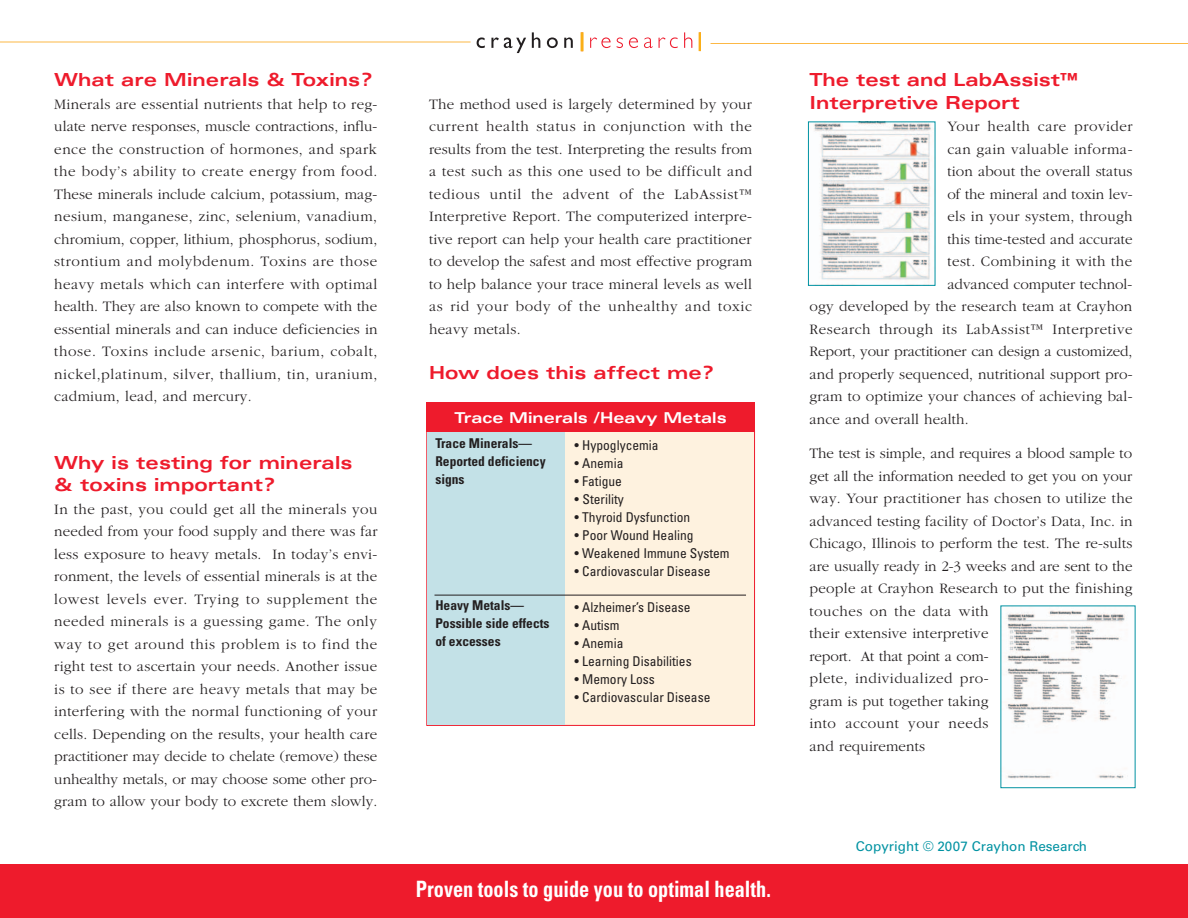
<style>
.page{position:relative;width:1188px;height:918px;background:#fff}
.page>*{position:absolute;margin:0;border:0;box-sizing:border-box;transform-origin:0 0}
.t1{font:700 condensed 22.5px "Univers";color:#fff;scale:.9 1}
.t2{font:700 expanded 18px/22.5px "Univers";letter-spacing:.005em;color:#ee1b2c}
.t3{font:300 15px/22.5px "Garamond";letter-spacing:.01em;color:#231f20;text-align:justify}
.t4{font:300 15px "Garamond";letter-spacing:.035em;color:#231f20}
.t5{font:700 expanded 15px "Univers";color:#fff}
.t6{font:condensed 13.5px "Univers";color:#231f20}
.t7{font:700 condensed 13.5px/18px "Univers";color:#231f20}
.t8{font:13.5px "Univers";color:#0092a2}
</style>
<div class="page">
<div style="left:0;top:864px;width:1188px;height:54px;background:#ee1b2c"></div>
<hr style="left:711px;top:43px;width:477px;height:1px;background:#fcb845">
<hr style="left:0;top:42px;width:471px;height:1px;background:#fcb845">
<svg style="left:477px;top:37px;width:8px;height:11px"></svg>
<svg style="left:491px;top:37px;width:35px;height:16px"></svg>
<svg style="left:532px;top:32px;width:8px;height:16px"></svg>
<svg style="left:547px;top:37px;width:11px;height:11px"></svg>
<svg style="left:564px;top:37px;width:9px;height:11px"></svg>
<svg style="left:590px;top:37px;width:21px;height:11px"></svg>
<svg style="left:617px;top:37px;width:6px;height:11px"></svg>
<svg style="left:629px;top:37px;width:9px;height:11px"></svg>
<svg style="left:644px;top:37px;width:9px;height:11px"></svg>
<svg style="left:659px;top:37px;width:19px;height:11px"></svg>
<svg style="left:684px;top:32px;width:8px;height:16px"></svg>
<svg style="left:582px;top:32px;width:1px;height:19px"></svg>
<svg style="left:700px;top:32px;width:1px;height:19px"></svg>
<div style="left:427px;top:431px;width:328px;height:294px;background:#fef2df"></div>
<div style="left:427px;top:431px;width:138px;height:294px;background:#c3e1e7"></div>
<hr style="left:435px;top:595px;width:311px;height:1px;background:#231f20">
<div style="left:426px;top:402px;width:329px;height:30px;background:#ee1b2c"></div>
<img style="left:813px;top:124px;width:119px;height:159px">
<div style="left:808px;top:122px;width:127px;height:164px;border:1px solid #0092a2"></div>
<img style="left:1006px;top:610px;width:122px;height:169px">
<p class="t2" style="left:54px;top:70px;width:320px">What are Minerals &amp; Toxins?</p>
<p class="t3" style="left:54px;top:93px;width:325px">Minerals are essential nutrients that help to reg&shy;ulate nerve responses, muscle contractions, influ&shy;ence the construction of hormones, and spark the body’s ability to create energy from food.<br>These minerals include calcium, potassium, mag&shy;nesium, manganese, zinc, selenium, vanadium, chromium, copper, lithium, phosphorus, sodium, strontium and molybdenum. Toxins are those heavy metals which can interfere with optimal health. They are also known to compete with the essential minerals and can induce deficiencies in those. Toxins include arsenic, barium, cobalt, nickel,platinum, silver, thallium, tin, uranium, cadmium, lead, and mercury.</p>
<p class="t2" style="left:54px;top:453px;width:300px">Why is testing for minerals &amp; toxins important?</p>
<p class="t3" style="left:54px;top:498px;width:325px">In the past, you could get all the minerals you needed from your food supply and there was far less exposure to heavy metals. In today’s envi&shy;ronment, the levels of essential minerals is at the lowest levels ever. Trying to supplement the needed minerals is a guessing game. The only way to get around this problem is to find the right test to ascertain your needs. Another issue is to see if there are heavy metals that may be interfering with the normal functioning of your cells. Depending on the results, your health care practitioner may decide to chelate (remove) these unhealthy metals, or may choose some other pro&shy;gram to allow your body to excrete them slowly.</p>
<p class="t3" style="left:429px;top:92px;width:325px">The method used is largely determined by your current health status in conjunction with the results from the test. Interpreting the results from a test such as this one used to be difficult and tedious until the advent of the LabAssist™ Interpretive Report. The computerized interpre&shy;tive report can help your health care practitioner to develop the safest and most effective program to help balance your trace mineral levels as well as rid your body of the unhealthy and toxic heavy metals.</p>
<p class="t2" style="left:429px;top:363px;width:286px">How does this affect me?</p>
<p class="t5" style="left:455px;top:412px;width:274px">Trace Minerals /Heavy Metals</p>
<p class="t7" style="left:435px;top:436px;width:112px">Trace Minerals—<br>Reported deficiency signs</p>
<p class="t7" style="left:435px;top:598px;width:116px">Heavy Metals—<br>Possible side effects of excesses</p>
<p class="t6" style="left:575px;top:440px;width:86px">• Hypoglycemia</p>
<p class="t6" style="left:575px;top:458px;width:50px">• Anemia</p>
<p class="t6" style="left:575px;top:476px;width:49px">• Fatigue</p>
<p class="t6" style="left:575px;top:494px;width:51px">• Sterility</p>
<p class="t6" style="left:575px;top:512px;width:117px">• Thyroid Dysfunction</p>
<p class="t6" style="left:575px;top:530px;width:120px">• Poor Wound Healing</p>
<p class="t6" style="left:575px;top:548px;width:156px">• Weakened Immune System</p>
<p class="t6" style="left:575px;top:566px;width:137px">• Cardiovascular Disease</p>
<p class="t6" style="left:575px;top:602px;width:118px">• Alzheimer’s Disease</p>
<p class="t6" style="left:575px;top:620px;width:47px">• Autism</p>
<p class="t6" style="left:575px;top:638px;width:50px">• Anemia</p>
<p class="t6" style="left:575px;top:656px;width:119px">• Learning Disabilities</p>
<p class="t6" style="left:575px;top:674px;width:82px">• Memory Loss</p>
<p class="t6" style="left:575px;top:692px;width:137px">• Cardiovascular Disease</p>
<h1 class="t1" style="left:416px;top:880px;width:396px">Proven tools to guide you to optimal health.</h1>
<p class="t2" style="left:810px;top:70px;width:270px">The test and LabAssist™<br>Interpretive Report</p>
<p class="t4" style="left:947px;top:118px;width:187px">Your health care provider</p>
<p class="t4" style="left:947px;top:140px;width:187px">can gain valuable informa-</p>
<p class="t3" style="left:947px;top:160px;width:187px">tion about the overall status</p>
<p class="t3" style="left:947px;top:183px;width:187px">of the mineral and toxin lev-</p>
<p class="t3" style="left:947px;top:205px;width:187px">els in your system, through</p>
<p class="t3" style="left:947px;top:228px;width:187px">this time-tested and accurate</p>
<p class="t4" style="left:947px;top:253px;width:186px">test. Combining it with the</p>
<p class="t3" style="left:947px;top:273px;width:186px">advanced computer technol-</p>
<p class="t3" style="left:810px;top:295px;width:324px">ogy developed by the research team at Crayhon</p>
<p class="t4" style="left:810px;top:320px;width:325px">Research through its LabAssist™ Interpretive</p>
<p class="t3" style="left:810px;top:340px;width:324px">Report, your practitioner can design a customized,</p>
<p class="t3" style="left:810px;top:363px;width:324px">and properly sequenced, nutritional support pro-</p>
<p class="t3" style="left:810px;top:385px;width:324px">gram to optimize your chances of achieving bal-</p>
<p class="t3" style="left:810px;top:408px;width:161px">ance and overall health.</p>
<p class="t3" style="left:810px;top:442px;width:325px;text-align:left">The test is simple, and requires a blood sample to get all the information needed to get you on your way. Your practitioner has chosen to utilize the advanced testing facility of Doctor’s Data, Inc. in Chicago, Illinois to perform the test. The re-sults are usually ready in 2-3 weeks and are sent to the people at Crayhon Research to put the finishing touches on the data with<br>their extensive interpretive<br>report. At that point a com-<br>plete, individualized pro-<br>gram is put together taking<br>into account your needs<br>and requirements</p>
<p class="t8" style="left:856px;top:842px;width:233px">Copyright © 2007 Crayhon Research</p>
</div>
